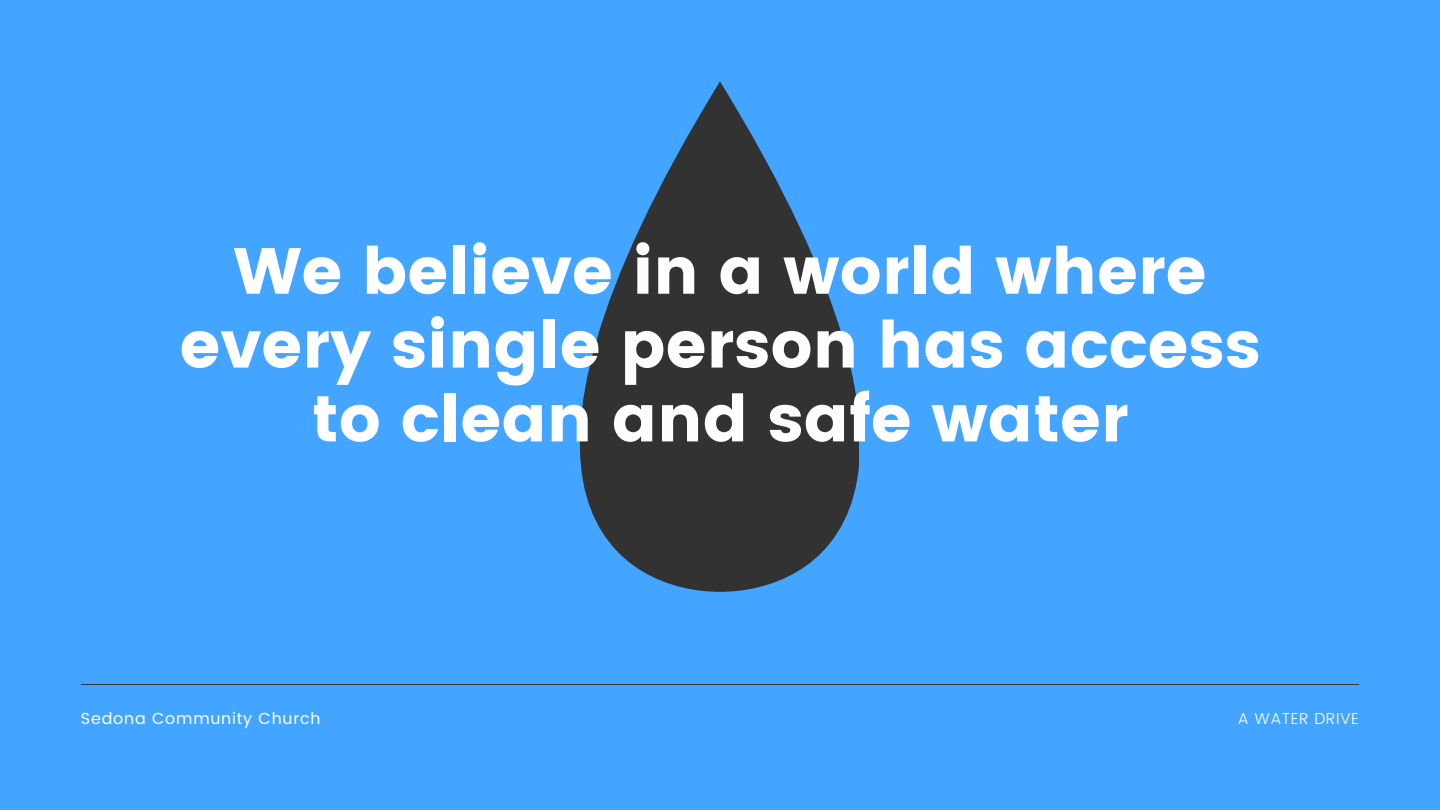
<style>
.page{position:relative;width:1440px;height:810px;background:#43a5ff}
.page>*{position:absolute;margin:0;border:0;box-sizing:border-box;transform-origin:0 0}
.t1{font:65px/73.8px "Poppins";color:#fffefe;text-align:center}
.t2{font:16px "Poppins";letter-spacing:.05em;color:#fffefe}
.t3{font:300 16px "Poppins";letter-spacing:.03em;color:#fffefe}
</style>
<div class="page">
<svg style="left:580px;top:81px;width:279px;height:511px;fill:#323232"></svg>
<div style="left:652px;top:397px;width:136px;height:92px;background:#323232"></div>
<hr style="left:81px;top:684px;width:1278px;height:1px;background:#323232">
<p class="t1" style="left:179px;top:234px;width:1083px">We believe in a world where every single person has access to clean and safe water</p>
<h1 class="t2" style="left:81px;top:709px;width:241px">Sedona Community Church</h1>
<p class="t3" style="left:1238px;top:709px;width:123px">A WATER DRIVE</p>
</div>
